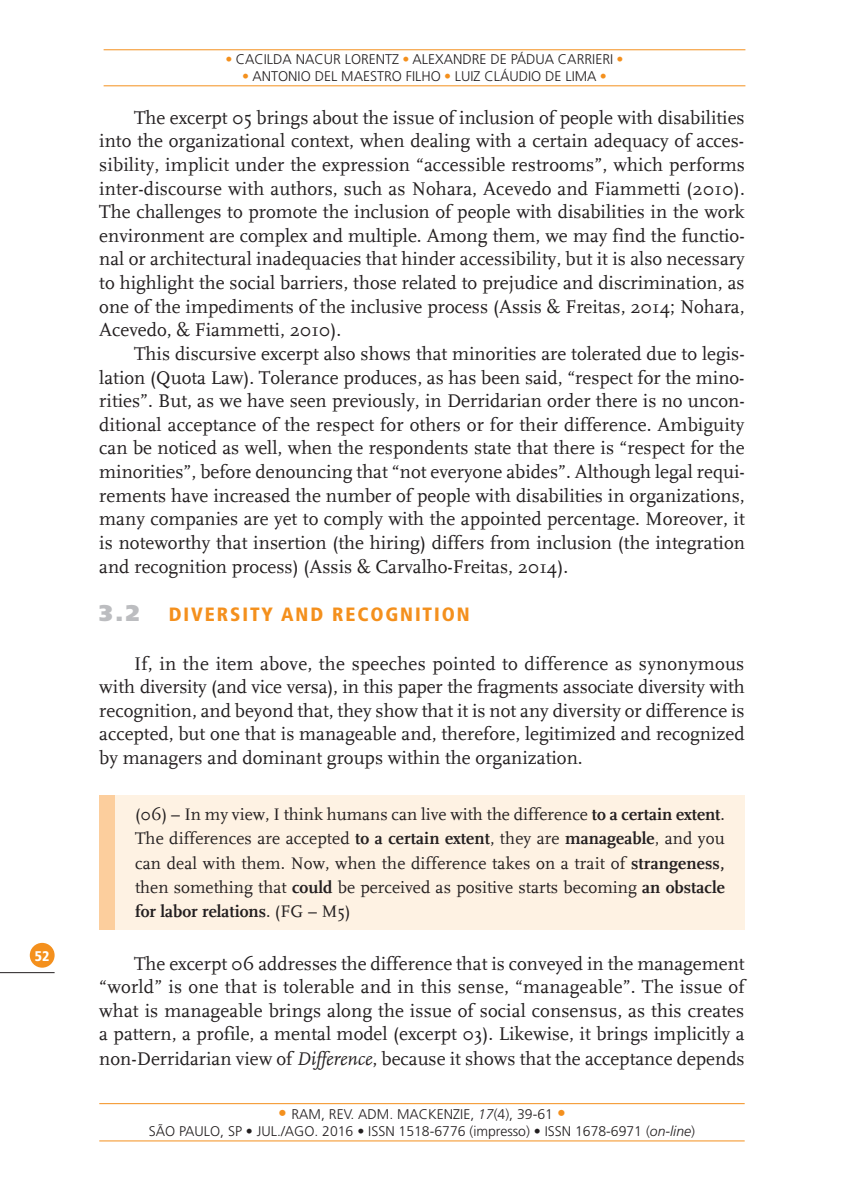
<style>
.page{position:relative;width:844px;height:1191px;background:#fff}
.page>*{position:absolute;margin:0;border:0;box-sizing:border-box;transform-origin:0 0}
.t1{font:900 22.75px "Frutiger LT Std";color:#bcbdc0}
.t2{font:19.25px/23.6px "FF Scala Definitiver";color:#231f20;text-align:justify}
.t3{font:900 condensed 19.25px "Frutiger LT Std";letter-spacing:.1em;color:#f4901d}
.t4{font:17.5px/24.2px "FF Scala Definitiver";color:#231f20;text-align:justify}
.t5{font:300 14px/16.8px "Frutiger LT Std";color:#231f20;text-align:center}
.t6{font:900 condensed 14px "Frutiger LT Std";color:#fff}
.s1{color:#f4901d}
.s2{font-weight:700}
.s3{font-family:"FF Scala Definitive";font-style:italic}
.s4{font-size:17.5px;color:#f4901d}
.s5{font-style:italic}
</style>
<div class="page">
<div style="left:30px;top:943px;width:25px;height:24px;background:#f4901d;border-radius:50%"></div>
<hr style="left:0;top:972px;width:55px;height:1px;background:#231f20">
<hr style="left:99px;top:1140px;width:645px;height:1px;background:#f4901d">
<hr style="left:99px;top:1103px;width:645px;height:1px;background:#f4901d">
<hr style="left:104px;top:49px;width:641px;height:1px;background:#f4901d">
<hr style="left:104px;top:85px;width:641px;height:1px;background:#f4901d">
<div style="left:99px;top:794px;width:16px;height:135px;background:#fcce9d"></div>
<div style="left:115px;top:794px;width:629px;height:135px;background:#fef2e3"></div>
<p class="t6" style="left:35px;top:947px;width:16px">52</p>
<p class="t5" style="left:225px;top:51px;width:399px"><span class="s1">•</span> CACILDA NACUR LORENTZ <span class="s1">•</span> ALEXANDRE DE PÁDUA CARRIERI <span class="s1">•</span></p>
<p class="t5" style="left:242px;top:68px;width:366px"><span class="s1">•</span> ANTONIO DEL MAESTRO FILHO <span class="s1">•</span> LUIZ CLÁUDIO DE LIMA <span class="s1">•</span></p>
<p class="t2" style="left:99px;top:106px;width:647px;text-indent:35px">The excerpt 05 brings about the issue of inclusion of people with disabilities into the organizational context, when dealing with a certain adequacy of acces&shy;sibility, implicit under the expression “accessible restrooms”, which performs inter-discourse with authors, such as Nohara, Acevedo and Fiammetti (2010).<br>The challenges to promote the inclusion of people with disabilities in the work environment are complex and multiple. Among them, we may find the functio&shy;nal or architectural inadequacies that hinder accessibility, but it is also necessary to highlight the social barriers, those related to prejudice and discrimination, as one of the impediments of the inclusive process (Assis &amp; Freitas, 2014; Nohara, Acevedo, &amp; Fiammetti, 2010).</p>
<p class="t2" style="left:99px;top:342px;width:647px;text-indent:35px">This discursive excerpt also shows that minorities are tolerated due to legis&shy;lation (Quota Law). Tolerance produces, as has been said, “respect for the mino&shy;rities”. But, as we have seen previously, in Derridarian order there is no uncon&shy;ditional acceptance of the respect for others or for their difference. Ambiguity can be noticed as well, when the respondents state that there is “respect for the minorities”, before denouncing that “not everyone abides”. Although legal requi&shy;rements have increased the number of people with disabilities in organizations, many companies are yet to comply with the appointed percentage. Moreover, it is noteworthy that insertion (the hiring) differs from inclusion (the integration and recognition process) (Assis &amp; Carvalho-Freitas, 2014).</p>
<p class="t1" style="left:99px;top:599px;width:41px">3.2</p>
<p class="t3" style="left:169px;top:603px;width:302px">DIVERSITY AND RECOGNITION</p>
<p class="t2" style="left:99px;top:652px;width:646px;text-indent:35px">If, in the item above, the speeches pointed to difference as synonymous with diversity (and vice versa), in this paper the fragments associate diversity with recognition, and beyond that, they show that it is not any diversity or difference is accepted, but one that is manageable and, therefore, legitimized and recognized by managers and dominant groups within the organization.</p>
<p class="t4" style="left:135px;top:803px;width:591px">(06) – In my view, I think humans can live with the difference <span class="s2">to a certain extent</span>.<br>The differences are accepted <span class="s2">to a certain extent</span>, they are <span class="s2">manageable</span>, and you can deal with them. Now, when the difference takes on a trait of <span class="s2">strangeness, </span>then something that <span class="s2">could</span> be perceived as positive starts becoming <span class="s2">an obstacle for labor relations</span>. (FG – M5)</p>
<p class="t2" style="left:99px;top:951px;width:646px;text-indent:35px">The excerpt 06 addresses the difference that is conveyed in the management “world” is one that is tolerable and in this sense, “manageable”. The issue of what is manageable brings along the issue of social consensus, as this creates a pattern, a profile, a mental model (excerpt 03). Likewise, it brings implicitly a non-Derridarian view of <span class="s3">Difference</span>, because it shows that the acceptance depends</p>
<p class="t5" style="left:149px;top:1106px;width:547px"><span class="s4">•</span> RAM, REV. ADM. MACKENZIE, <span class="s5">17</span>(4), 39-61 <span class="s4">•<br></span>SÃO PAULO, SP • JUL./AGO. 2016 • ISSN 1518-6776 (impresso) • ISSN 1678-6971 (<span class="s5">on-line</span>)</p>
</div>
